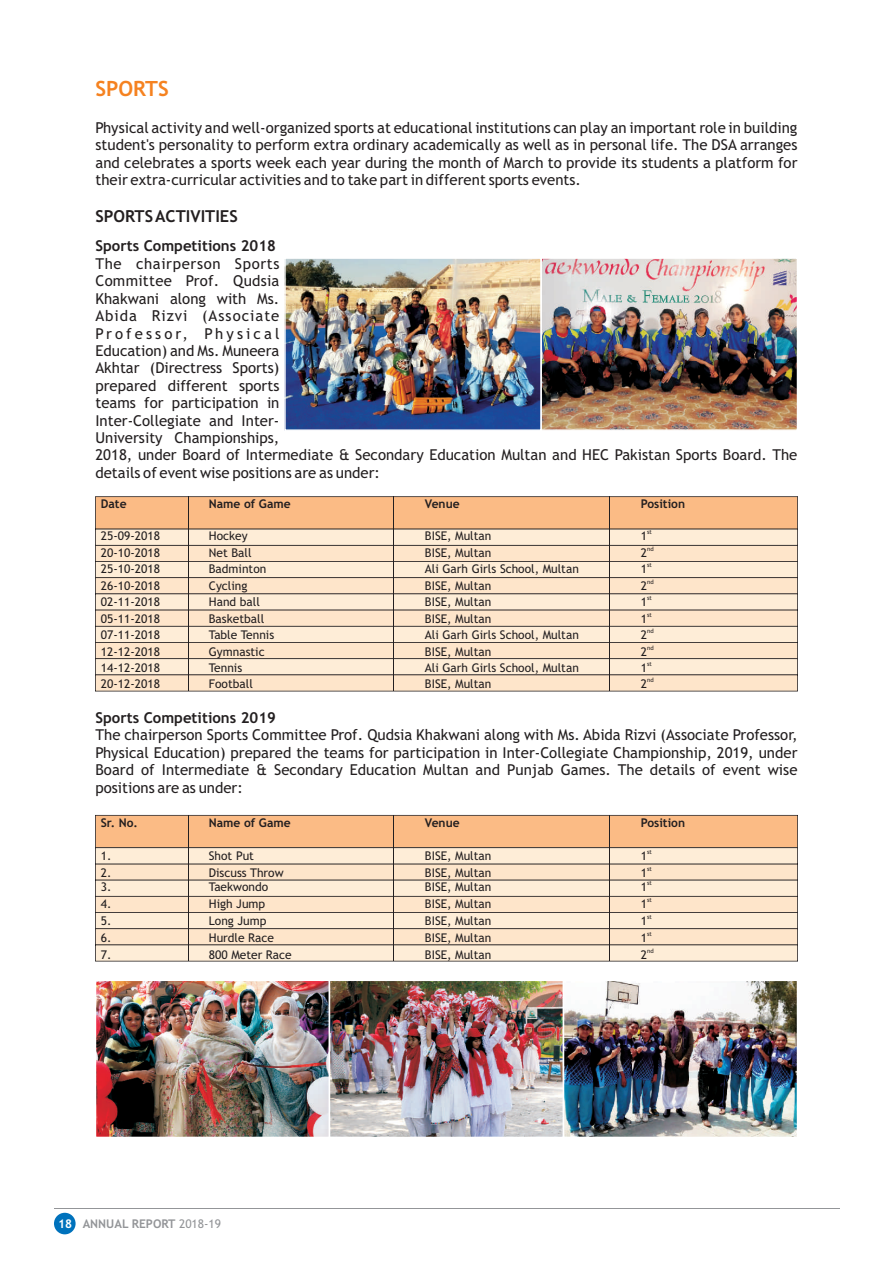
<style>
.page{position:relative;width:893px;height:1263px;background:#fff}
.page>*{position:absolute;margin:0;border:0;box-sizing:border-box;transform-origin:0 0}
.t1{font:700 21px "Trebuchet MS";color:#f58220}
.t2{font:700 16.5px "Trebuchet MS";color:#231f20}
.t3{font:15px/17.4px "Trebuchet MS";color:#231f20;text-align:justify}
.t4{font:700 15px "Trebuchet MS";color:#231f20}
.t5{font:12px "Trebuchet MS";color:#231f20}
.t6{font:700 12px "Trebuchet MS";color:#231f20}
.t7{font:700 12px "Trebuchet MS";color:#939598}
.t8{font:6px "Trebuchet MS";color:#231f20}
.s1{color:#fff}
.s2{font-weight:400}
</style>
<div class="page">
<hr style="left:54px;top:1208px;width:785px;height:1px;background:#939598">
<div style="left:54px;top:1213px;width:22px;height:21px;background:#0072bc;border-radius:50%"></div>
<svg style="left:95px;top:496px;width:703px;height:195px;background:#f1d6ba"></svg>
<hr style="left:188px;top:497px;width:1px;height:194px;background:#231f20">
<hr style="left:393px;top:497px;width:1px;height:194px;background:#231f20">
<hr style="left:609px;top:497px;width:1px;height:194px;background:#231f20">
<svg style="left:95px;top:815px;width:703px;height:146px;background:#ecd0b4"></svg>
<hr style="left:188px;top:815px;width:1px;height:146px;background:#231f20">
<hr style="left:393px;top:815px;width:1px;height:146px;background:#231f20">
<hr style="left:609px;top:815px;width:1px;height:146px;background:#231f20">
<img style="left:96px;top:981px;width:701px;height:156px">
<img style="left:284px;top:258px;width:513px;height:173px">
<h1 class="t1" style="left:95px;top:81px;width:75px">SPORTS</h1>
<p class="t3" style="left:95px;top:120px;width:704px">Physical activity and well-organized sports at educational institutions can play an important role in building student's personality to perform extra ordinary academically as well as in personal life. The DSA arranges and celebrates a sports week each year during the month of March to provide its students a platform for their extra-curricular activities and to take part in different sports events.</p>
<p class="t2" style="left:95px;top:210px;width:144px">SPORTS ACTIVITIES</p>
<p class="t4" style="left:95px;top:240px;width:182px">Sports Competitions 2018</p>
<p class="t3" style="left:95px;top:256px;width:703px;text-align:left">The chairperson Sports<br>Committee Prof. Qudsia<br>Khakwani along with Ms.<br>Abida Rizvi (Associate<br>Professor, Physical<br>Education) and Ms. Muneera<br>Akhtar (Directress Sports)<br>prepared different sports<br>teams for participation in<br>Inter-Collegiate and Inter-<br>University Championships,<br>2018, under Board of Intermediate &amp; Secondary Education Multan and HEC Pakistan Sports Board. The details of event wise positions are as under:</p>
<p class="t6" style="left:101px;top:499px;width:27px">Date</p>
<p class="t6" style="left:209px;top:499px;width:83px">Name of Game</p>
<p class="t6" style="left:425px;top:499px;width:36px">Venue</p>
<p class="t6" style="left:641px;top:499px;width:46px">Position</p>
<p class="t8" style="left:647px;top:530px;width:6px">st</p>
<p class="t5" style="left:101px;top:532px;width:61px">25-09-2018</p>
<p class="t5" style="left:209px;top:532px;width:40px">Hockey</p>
<p class="t5" style="left:425px;top:532px;width:68px">BISE, Multan</p>
<p class="t5" style="left:641px;top:532px;width:8px">1</p>
<p class="t8" style="left:647px;top:546px;width:8px">nd</p>
<p class="t5" style="left:101px;top:548px;width:61px">20-10-2018</p>
<p class="t5" style="left:209px;top:548px;width:44px">Net Ball</p>
<p class="t5" style="left:425px;top:548px;width:68px">BISE, Multan</p>
<p class="t5" style="left:641px;top:548px;width:8px">2</p>
<p class="t8" style="left:647px;top:563px;width:6px">st</p>
<p class="t5" style="left:101px;top:564px;width:61px">25-10-2018</p>
<p class="t5" style="left:209px;top:564px;width:59px">Badminton</p>
<p class="t5" style="left:425px;top:564px;width:156px">Ali Garh Girls School, Multan</p>
<p class="t5" style="left:641px;top:564px;width:8px">1</p>
<p class="t8" style="left:647px;top:579px;width:8px">nd</p>
<p class="t5" style="left:101px;top:581px;width:61px">26-10-2018</p>
<p class="t5" style="left:209px;top:581px;width:40px">Cycling</p>
<p class="t5" style="left:425px;top:581px;width:68px">BISE, Multan</p>
<p class="t5" style="left:641px;top:581px;width:8px">2</p>
<p class="t8" style="left:647px;top:596px;width:6px">st</p>
<p class="t5" style="left:101px;top:597px;width:61px">02-11-2018</p>
<p class="t5" style="left:209px;top:597px;width:53px">Hand ball</p>
<p class="t5" style="left:425px;top:597px;width:68px">BISE, Multan</p>
<p class="t5" style="left:641px;top:597px;width:8px">1</p>
<p class="t8" style="left:647px;top:612px;width:6px">st</p>
<p class="t5" style="left:101px;top:614px;width:61px">05-11-2018</p>
<p class="t5" style="left:209px;top:614px;width:57px">Basketball</p>
<p class="t5" style="left:425px;top:614px;width:68px">BISE, Multan</p>
<p class="t5" style="left:641px;top:614px;width:8px">1</p>
<p class="t8" style="left:647px;top:629px;width:8px">nd</p>
<p class="t5" style="left:101px;top:630px;width:61px">07-11-2018</p>
<p class="t5" style="left:209px;top:630px;width:67px">Table Tennis</p>
<p class="t5" style="left:425px;top:630px;width:156px">Ali Garh Girls School, Multan</p>
<p class="t5" style="left:641px;top:630px;width:8px">2</p>
<p class="t8" style="left:647px;top:645px;width:8px">nd</p>
<p class="t5" style="left:101px;top:647px;width:61px">12-12-2018</p>
<p class="t5" style="left:209px;top:647px;width:57px">Gymnastic</p>
<p class="t5" style="left:425px;top:647px;width:68px">BISE, Multan</p>
<p class="t5" style="left:641px;top:647px;width:8px">2</p>
<p class="t8" style="left:647px;top:661px;width:6px">st</p>
<p class="t5" style="left:101px;top:663px;width:61px">14-12-2018</p>
<p class="t5" style="left:209px;top:663px;width:35px">Tennis</p>
<p class="t5" style="left:425px;top:663px;width:156px">Ali Garh Girls School, Multan</p>
<p class="t5" style="left:641px;top:663px;width:8px">1</p>
<p class="t8" style="left:647px;top:678px;width:8px">nd</p>
<p class="t5" style="left:101px;top:680px;width:61px">20-12-2018</p>
<p class="t5" style="left:209px;top:680px;width:46px">Football</p>
<p class="t5" style="left:425px;top:680px;width:68px">BISE, Multan</p>
<p class="t5" style="left:641px;top:680px;width:8px">2</p>
<p class="t4" style="left:95px;top:712px;width:182px">Sports Competitions 2019</p>
<p class="t3" style="left:95px;top:727px;width:703px">The chairperson Sports Committee Prof. Qudsia Khakwani along with Ms. Abida Rizvi (Associate Professor, Physical Education) prepared the teams for participation in Inter-Collegiate Championship, 2019, under Board of Intermediate &amp; Secondary Education Multan and Punjab Games. The details of event wise positions are as under:</p>
<p class="t6" style="left:101px;top:818px;width:39px">Sr. No.</p>
<p class="t6" style="left:209px;top:818px;width:83px">Name of Game</p>
<p class="t6" style="left:425px;top:818px;width:36px">Venue</p>
<p class="t6" style="left:641px;top:818px;width:46px">Position</p>
<p class="t8" style="left:647px;top:849px;width:6px">st</p>
<p class="t5" style="left:101px;top:851px;width:12px">1.</p>
<p class="t5" style="left:209px;top:851px;width:47px">Shot Put</p>
<p class="t5" style="left:425px;top:851px;width:68px">BISE, Multan</p>
<p class="t5" style="left:641px;top:851px;width:8px">1</p>
<p class="t8" style="left:647px;top:866px;width:6px">st</p>
<p class="t5" style="left:101px;top:868px;width:12px">2.</p>
<p class="t5" style="left:209px;top:868px;width:76px">Discuss Throw</p>
<p class="t5" style="left:425px;top:868px;width:68px">BISE, Multan</p>
<p class="t5" style="left:641px;top:868px;width:8px">1</p>
<p class="t8" style="left:647px;top:881px;width:6px">st</p>
<p class="t5" style="left:101px;top:882px;width:12px">3.</p>
<p class="t5" style="left:209px;top:882px;width:61px">Taekwondo</p>
<p class="t5" style="left:425px;top:882px;width:68px">BISE, Multan</p>
<p class="t5" style="left:641px;top:882px;width:8px">1</p>
<p class="t8" style="left:647px;top:897px;width:6px">st</p>
<p class="t5" style="left:101px;top:899px;width:12px">4.</p>
<p class="t5" style="left:209px;top:899px;width:58px">High Jump</p>
<p class="t5" style="left:425px;top:899px;width:68px">BISE, Multan</p>
<p class="t5" style="left:641px;top:899px;width:8px">1</p>
<p class="t8" style="left:647px;top:914px;width:6px">st</p>
<p class="t5" style="left:101px;top:916px;width:12px">5.</p>
<p class="t5" style="left:209px;top:916px;width:59px">Long Jump</p>
<p class="t5" style="left:425px;top:916px;width:68px">BISE, Multan</p>
<p class="t5" style="left:641px;top:916px;width:8px">1</p>
<p class="t8" style="left:647px;top:931px;width:6px">st</p>
<p class="t5" style="left:101px;top:933px;width:12px">6.</p>
<p class="t5" style="left:209px;top:933px;width:67px">Hurdle Race</p>
<p class="t5" style="left:425px;top:933px;width:68px">BISE, Multan</p>
<p class="t5" style="left:641px;top:933px;width:8px">1</p>
<p class="t8" style="left:647px;top:948px;width:8px">nd</p>
<p class="t5" style="left:101px;top:950px;width:12px">7.</p>
<p class="t5" style="left:209px;top:950px;width:84px">800 Meter Race</p>
<p class="t5" style="left:425px;top:950px;width:68px">BISE, Multan</p>
<p class="t5" style="left:641px;top:950px;width:8px">2</p>
<p class="t7" style="left:58px;top:1219px;width:165px"><span class="s1">18</span> ANNUAL REPORT <span class="s2">2018-19</span></p>
</div>
